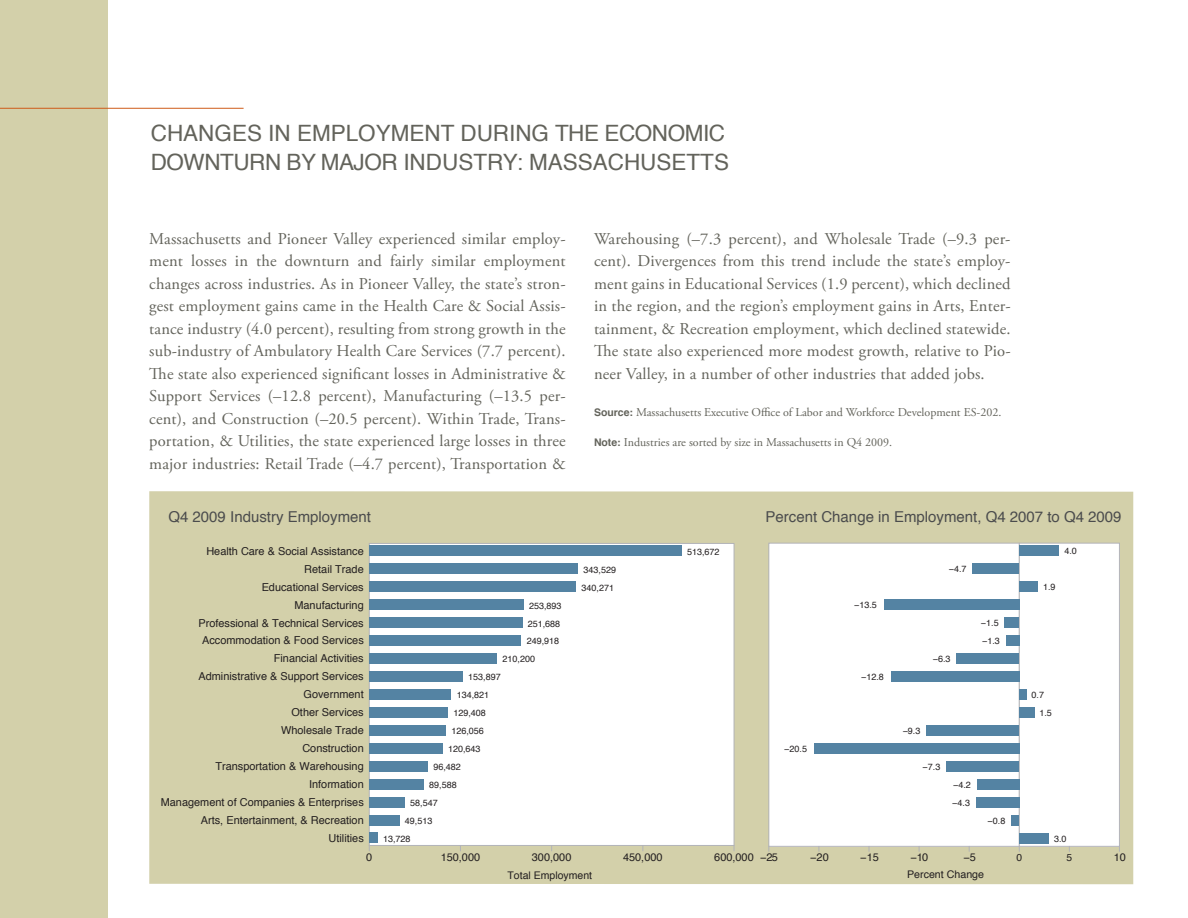
<style>
.page{position:relative;width:1188px;height:918px;background:#fff}
.page>*{position:absolute;margin:0;border:0;box-sizing:border-box;transform-origin:0 0}
.t1{font:22.5px "Helvetica";color:#63635b}
.t2{font:16.5px/22.5px "Adobe Garamond Pro";letter-spacing:.01em;color:#63635b;text-align:justify}
.t3{font:15px "Helvetica";color:#4b4c4d}
.t4{font:12px "Adobe Garamond Pro";color:#63635b}
.t5{font:10.95px "Helvetica";color:#231f20}
.t6{font:10.5px "Helvetica";color:#231f20}
.t7{font:10.05px "Helvetica";color:#231f20}
.t8{font:9px "Helvetica";color:#231f20}
.s1{font-family:"Helvetica";font-weight:700;font-size:10.5px}
</style>
<div class="page">
<div style="left:0;top:0;width:108px;height:918px;background:#d3d0aa"></div>
<hr style="left:0;top:108px;width:244px;height:1px;background:#ce5b19">
<div style="left:149px;top:491px;width:984px;height:393px;background:#d3d0aa"></div>
<div style="left:369px;top:543px;width:365px;height:302px;background:#fff"></div>
<div style="left:369px;top:543px;width:365px;height:303px;border:1px solid #b2b3b7"></div>
<div style="left:369px;top:833px;width:9px;height:10px;background:#5483a3"></div>
<div style="left:369px;top:815px;width:30px;height:10px;background:#5483a3"></div>
<div style="left:369px;top:797px;width:36px;height:10px;background:#5483a3"></div>
<div style="left:369px;top:779px;width:55px;height:11px;background:#5483a3"></div>
<div style="left:369px;top:761px;width:59px;height:11px;background:#5483a3"></div>
<div style="left:369px;top:743px;width:74px;height:11px;background:#5483a3"></div>
<div style="left:369px;top:725px;width:77px;height:11px;background:#5483a3"></div>
<div style="left:369px;top:707px;width:79px;height:11px;background:#5483a3"></div>
<div style="left:369px;top:689px;width:82px;height:11px;background:#5483a3"></div>
<div style="left:369px;top:671px;width:94px;height:11px;background:#5483a3"></div>
<div style="left:369px;top:653px;width:128px;height:11px;background:#5483a3"></div>
<div style="left:369px;top:635px;width:152px;height:11px;background:#5483a3"></div>
<div style="left:369px;top:617px;width:153px;height:11px;background:#5483a3"></div>
<div style="left:369px;top:599px;width:155px;height:11px;background:#5483a3"></div>
<div style="left:369px;top:581px;width:207px;height:11px;background:#5483a3"></div>
<div style="left:369px;top:564px;width:209px;height:10px;background:#5483a3"></div>
<div style="left:369px;top:546px;width:313px;height:10px;background:#5483a3"></div>
<div style="left:769px;top:543px;width:350px;height:303px;background:#fff"></div>
<div style="left:768px;top:543px;width:352px;height:304px;border:1px solid #b2b3b7"></div>
<hr style="left:1019px;top:543px;width:1px;height:303px;background:#b2b3b7">
<div style="left:1019px;top:833px;width:30px;height:11px;background:#5483a3"></div>
<div style="left:1011px;top:815px;width:8px;height:11px;background:#5483a3"></div>
<div style="left:976px;top:797px;width:43px;height:11px;background:#5483a3"></div>
<div style="left:977px;top:779px;width:42px;height:11px;background:#5483a3"></div>
<div style="left:946px;top:761px;width:73px;height:11px;background:#5483a3"></div>
<div style="left:814px;top:743px;width:205px;height:11px;background:#5483a3"></div>
<div style="left:926px;top:725px;width:93px;height:11px;background:#5483a3"></div>
<div style="left:1019px;top:707px;width:15px;height:11px;background:#5483a3"></div>
<div style="left:1019px;top:689px;width:7px;height:11px;background:#5483a3"></div>
<div style="left:891px;top:671px;width:128px;height:11px;background:#5483a3"></div>
<div style="left:956px;top:653px;width:63px;height:11px;background:#5483a3"></div>
<div style="left:1006px;top:635px;width:13px;height:11px;background:#5483a3"></div>
<div style="left:1005px;top:617px;width:14px;height:11px;background:#5483a3"></div>
<div style="left:884px;top:599px;width:135px;height:11px;background:#5483a3"></div>
<div style="left:1019px;top:581px;width:19px;height:11px;background:#5483a3"></div>
<div style="left:972px;top:563px;width:47px;height:11px;background:#5483a3"></div>
<div style="left:1019px;top:545px;width:40px;height:11px;background:#5483a3"></div>
<h1 class="t1" style="left:151px;top:117px;width:32px">Chan</h1>
<h1 class="t1" style="left:215px;top:117px;width:114px">ges in Emplo</h1>
<h1 class="t1" style="left:376px;top:117px;width:32px">yment</h1>
<h1 class="t1" style="left:460px;top:117px;width:110px">During the</h1>
<h1 class="t1" style="left:604px;top:117px;width:31px">Economic</h1>
<h1 class="t1" style="left:151px;top:147px;width:18px">Downt</h1>
<h1 class="t1" style="left:233px;top:147px;width:121px">urn by Major</h1>
<h1 class="t1" style="left:403px;top:147px;width:206px">In dustry: Massach</h1>
<h1 class="t1" style="left:640px;top:147px;width:46px">usett</h1>
<h1 class="t1" style="left:714px;top:147px;width:17px">s</h1>
<p class="t2" style="left:149px;top:228px;width:418px">Massachusetts and Pioneer Valley experienced similar employ&shy;ment losses in the downturn and fairly similar employment changes across industries. As in Pioneer Valley, the state’s stron&shy;gest employment gains came in the Health Care &amp; Social Assis&shy;tance industry (4.0 percent), resulting from strong growth in the sub-industry of Ambulatory Health Care Services (7.7 percent).<br>The state also experienced significant losses in Administrative &amp; Support Services (–12.8 percent), Manufacturing (–13.5 per&shy;cent), and Construction (–20.5 percent). Within Trade, Trans&shy;portation, &amp; Utilities, the state experienced large losses in three major industries: Retail Trade (–4.7 percent), Transportation &amp;</p>
<p class="t2" style="left:594px;top:228px;width:418px">Warehousing (–7.3 percent), and Wholesale Trade (–9.3 per&shy;cent). Divergences from this trend include the state’s employ&shy;ment gains in Educational Services (1.9 percent), which declined in the region, and the region’s employment gains in Arts, Enter&shy;tainment, &amp; Recreation employment, which declined statewide.<br>The state also experienced more modest growth, relative to Pio&shy;neer Valley, in a number of other industries that added jobs.</p>
<p class="t4" style="left:594px;top:405px;width:409px"><span class="s1">Source:</span> Massachusetts Executive Office of Labor and Workforce Development ES-202.</p>
<p class="t4" style="left:594px;top:435px;width:300px"><span class="s1">Note:</span> Industries are sorted by size in Massachusetts in Q4 2009.</p>
<p class="t3" style="left:168px;top:506px;width:204px">Q4 2009 Industry Employment</p>
<p class="t3" style="left:766px;top:505px;width:358px">Percent Change in Employment, Q4 2007 to Q4 2009</p>
<p class="t5" style="left:206px;top:543px;width:159px">Health Care &amp; Social Assistance</p>
<p class="t8" style="left:687px;top:545px;width:34px">513,672</p>
<p class="t8" style="left:1064px;top:544px;width:14px">4.0</p>
<p class="t5" style="left:304px;top:560px;width:61px">Retail Trade</p>
<p class="t8" style="left:584px;top:563px;width:34px">343,529</p>
<p class="t8" style="left:949px;top:562px;width:19px">−4.7</p>
<p class="t5" style="left:262px;top:578px;width:104px">Educational Services</p>
<p class="t8" style="left:582px;top:581px;width:34px">340,271</p>
<p class="t8" style="left:1043px;top:580px;width:14px">1.9</p>
<p class="t5" style="left:294px;top:596px;width:71px">Manufacturing</p>
<p class="t8" style="left:529px;top:599px;width:34px">253,893</p>
<p class="t8" style="left:854px;top:598px;width:24px">−13.5</p>
<p class="t5" style="left:198px;top:614px;width:167px">Professional &amp; Technical Services</p>
<p class="t8" style="left:528px;top:616px;width:34px">251,688</p>
<p class="t8" style="left:981px;top:616px;width:19px">−1.5</p>
<p class="t5" style="left:202px;top:632px;width:163px">Accommodation &amp; Food Services</p>
<p class="t8" style="left:527px;top:634px;width:34px">249,918</p>
<p class="t8" style="left:982px;top:634px;width:19px">−1.3</p>
<p class="t5" style="left:274px;top:650px;width:91px">Financial Activities</p>
<p class="t8" style="left:503px;top:652px;width:34px">210,200</p>
<p class="t8" style="left:933px;top:652px;width:19px">−6.3</p>
<p class="t5" style="left:198px;top:668px;width:167px">Administrative &amp; Support Services</p>
<p class="t8" style="left:468px;top:670px;width:34px">153,897</p>
<p class="t8" style="left:861px;top:670px;width:24px">−12.8</p>
<p class="t5" style="left:304px;top:686px;width:62px">Government</p>
<p class="t8" style="left:457px;top:688px;width:34px">134,821</p>
<p class="t8" style="left:1032px;top:688px;width:14px">0.7</p>
<p class="t5" style="left:291px;top:704px;width:74px">Other Services</p>
<p class="t8" style="left:453px;top:706px;width:34px">129,408</p>
<p class="t8" style="left:1039px;top:706px;width:14px">1.5</p>
<p class="t5" style="left:281px;top:722px;width:84px">Wholesale Trade</p>
<p class="t8" style="left:451px;top:724px;width:34px">126,056</p>
<p class="t8" style="left:903px;top:724px;width:19px">−9.3</p>
<p class="t5" style="left:302px;top:740px;width:63px">Construction</p>
<p class="t8" style="left:448px;top:742px;width:34px">120,643</p>
<p class="t8" style="left:784px;top:742px;width:24px">−20.5</p>
<p class="t5" style="left:215px;top:758px;width:150px">Transportation &amp; Warehousing</p>
<p class="t8" style="left:433px;top:760px;width:29px">96,482</p>
<p class="t8" style="left:923px;top:760px;width:19px">−7.3</p>
<p class="t5" style="left:309px;top:776px;width:56px">Information</p>
<p class="t8" style="left:429px;top:778px;width:29px">89,588</p>
<p class="t8" style="left:953px;top:778px;width:19px">−4.2</p>
<p class="t5" style="left:161px;top:794px;width:205px">Management of Companies &amp; Enterprises</p>
<p class="t8" style="left:410px;top:796px;width:29px">58,547</p>
<p class="t8" style="left:952px;top:796px;width:19px">−4.3</p>
<p class="t5" style="left:201px;top:812px;width:164px">Arts, Entertainment, &amp; Recreation</p>
<p class="t8" style="left:405px;top:814px;width:29px">49,513</p>
<p class="t8" style="left:988px;top:814px;width:19px">−0.8</p>
<p class="t5" style="left:329px;top:829px;width:37px">Utilities</p>
<p class="t8" style="left:383px;top:832px;width:29px">13,728</p>
<p class="t8" style="left:1054px;top:832px;width:14px">3.0</p>
<p class="t5" style="left:760px;top:849px;width:19px">−25</p>
<p class="t5" style="left:810px;top:849px;width:20px">−20</p>
<p class="t5" style="left:860px;top:849px;width:20px">−15</p>
<p class="t5" style="left:910px;top:849px;width:19px">−10</p>
<p class="t5" style="left:963px;top:849px;width:14px">−5</p>
<p class="t7" style="left:1016px;top:850px;width:7px">0</p>
<p class="t7" style="left:1067px;top:850px;width:7px">5</p>
<p class="t5" style="left:1114px;top:849px;width:14px">10</p>
<p class="t6" style="left:907px;top:866px;width:79px">Percent Change</p>
<p class="t5" style="left:366px;top:849px;width:8px">0</p>
<p class="t5" style="left:441px;top:849px;width:41px">150,000</p>
<p class="t5" style="left:532px;top:849px;width:41px">300,000</p>
<p class="t5" style="left:623px;top:849px;width:41px">450,000</p>
<p class="t5" style="left:714px;top:849px;width:41px">600,000</p>
<p class="t6" style="left:508px;top:867px;width:86px">Total Employment</p>
</div>
